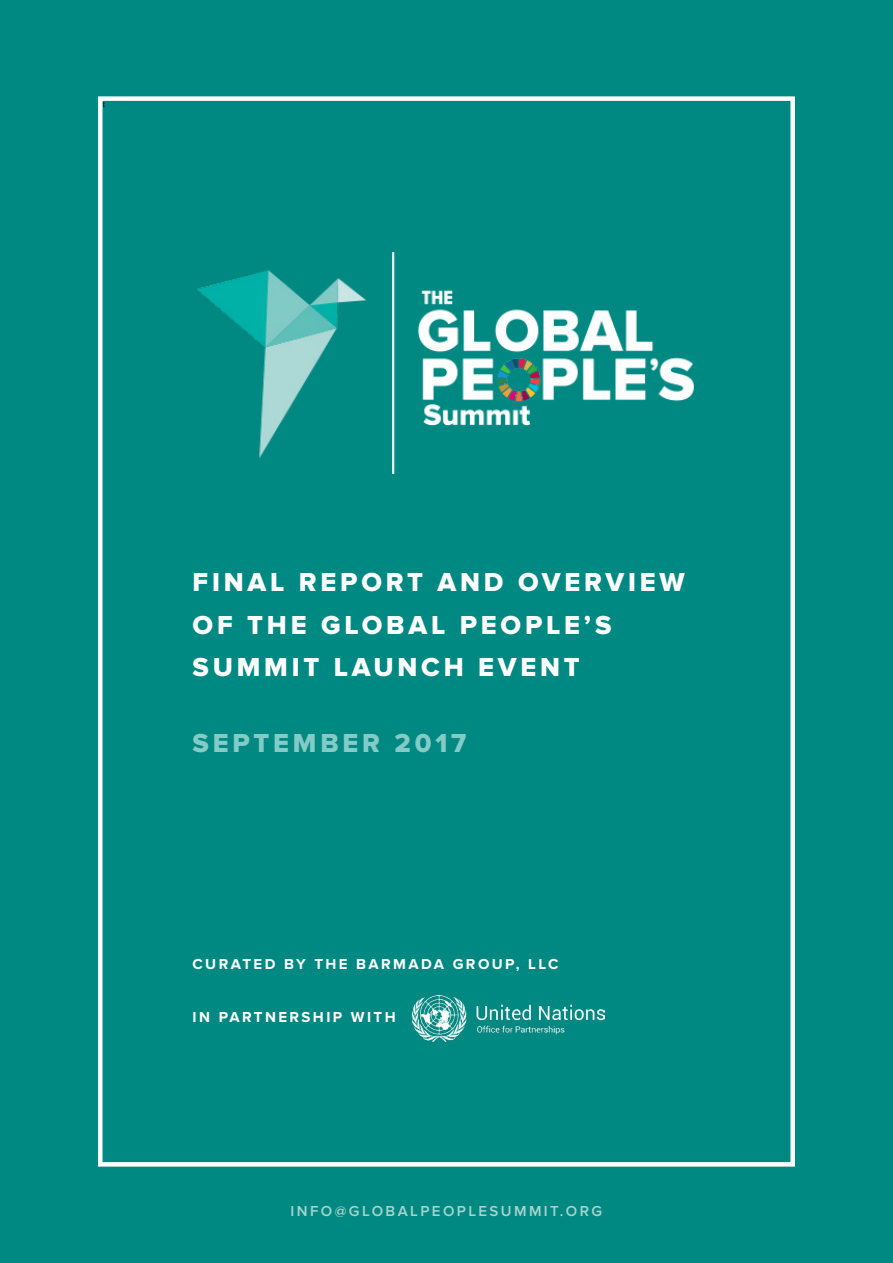
<style>
.page{position:relative;width:893px;height:1263px;background:#008982}
.page>*{position:absolute;margin:0;border:0;box-sizing:border-box;transform-origin:0 0}
.t1{font:27px/42.6px "Proxima Nova Extrabld";letter-spacing:.14em;color:#fff}
.t2{font:27px "Proxima Nova Extrabld";letter-spacing:.14em;color:#83cbc6}
.t3{font:700 15px "Proxima Nova";letter-spacing:.16em;color:#fff}
.t4{font:600 15px "Proxima Nova";letter-spacing:.16em;color:#a8d4cd}
.t5{font:9px "Minion Pro";color:#000}
</style>
<div class="page">
<div style="left:98px;top:96px;width:697px;height:1070px;border:4px solid #fff"></div>
<img style="left:197px;top:252px;width:497px;height:221px">
<img style="left:412px;top:996px;width:192px;height:46px">
<p class="t5" style="left:103px;top:99px;width:4px">t</p>
<p class="t1" style="left:193px;top:561px;width:494px">FINAL REPORT AND OVERVIEW<br>OF THE GLOBAL PEOPLE’S<br>SUMMIT LAUNCH EVENT</p>
<p class="t2" style="left:193px;top:727px;width:275px">SEPTEMBER 2017</p>
<p class="t3" style="left:193px;top:955px;width:367px">CURATED BY THE BARMADA GROUP, LLC</p>
<p class="t3" style="left:193px;top:1008px;width:204px">IN PARTNERSHIP WITH</p>
<p class="t4" style="left:291px;top:1202px;width:313px">INFO@GLOBALPEOPLESUMMIT.ORG</p>
</div>
